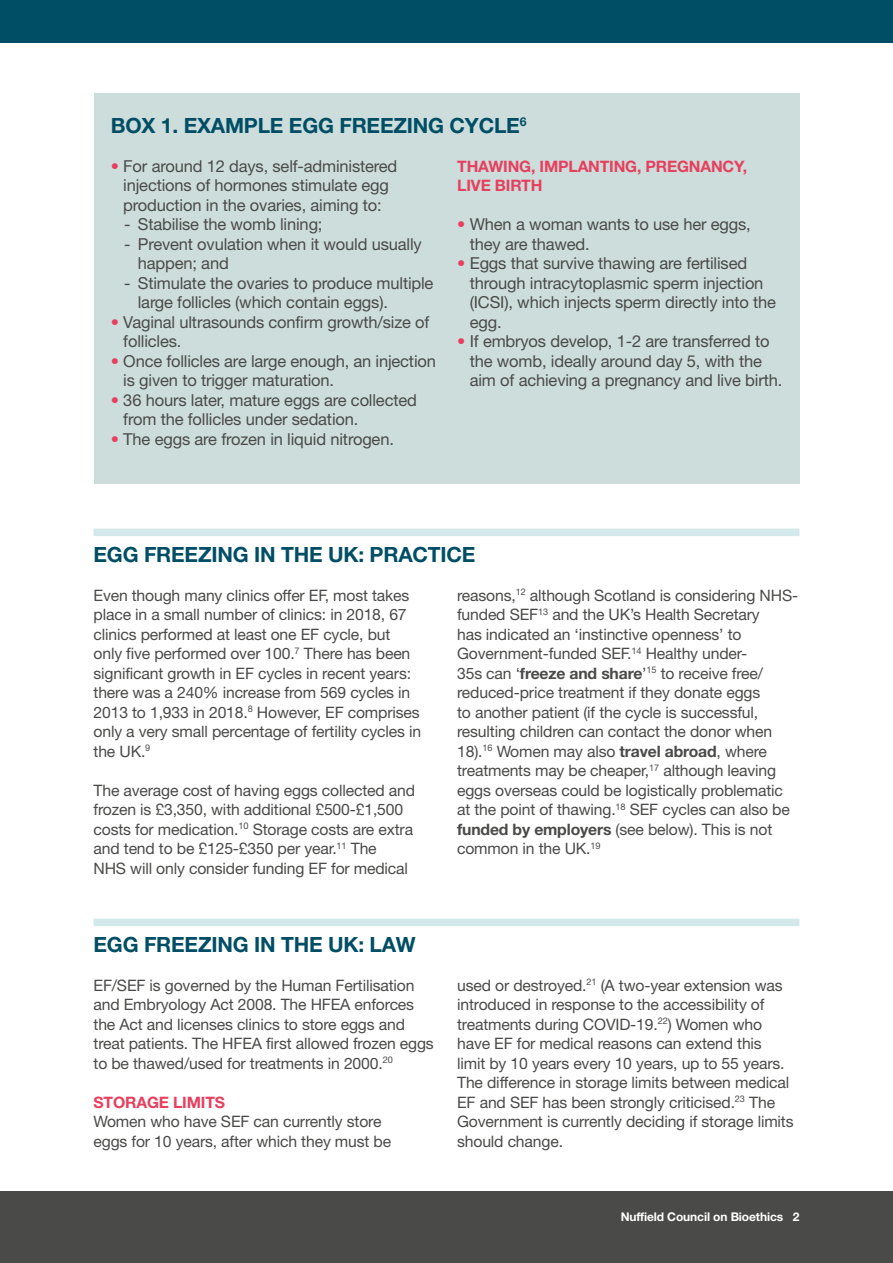
<style>
.page{position:relative;width:893px;height:1263px;background:#fff}
.page>*{position:absolute;margin:0;border:0;box-sizing:border-box;transform-origin:0 0}
.t1{font:700 21px "Helvetica Neue LT Pro";letter-spacing:-.01em;color:#004e65}
.t2{font:16.5px/19.5px "Helvetica Neue LT Pro";letter-spacing:-.01em;color:#4a4a49}
.t3{font:15.75px/19.5px "Helvetica Neue LT Pro";letter-spacing:-.01em;color:#4a4a49}
.t4{font:700 15.75px/19.5px "Helvetica Neue LT Pro";letter-spacing:-.01em;color:#e83f5e}
.t5{font:700 12px "Helvetica Neue LT Pro";letter-spacing:-.01em;color:#fff}
.s1{color:#e83f5e}
.s2{font-weight:700}
</style>
<div class="page">
<div style="left:94px;top:94px;width:705px;height:390px;background:#ccdddb"></div>
<div style="left:94px;top:529px;width:705px;height:7px;background:#d2e8eb"></div>
<div style="left:94px;top:919px;width:705px;height:7px;background:#d2e8eb"></div>
<div style="left:0;top:1191px;width:893px;height:72px;background:#4a4a49"></div>
<div style="left:0;top:0;width:893px;height:43px;background:#004e65"></div>
<h1 class="t1" style="left:111px;top:112px;width:417px">BOX 1. EXAMPLE EGG FREEZING CYCLE<sup>6</sup></h1>
<p class="t2" style="left:111px;top:156px;width:288px;text-align:center"><span class="s1">•</span> For around 12 days, self-administered injections of hormones stimulate egg production in the ovaries, aiming to:</p>
<p class="t2" style="left:124px;top:214px;width:200px">- Stabilise the womb lining;</p>
<p class="t2" style="left:138px;top:234px;width:286px;text-indent:-13px">- Prevent ovulation when it would usually happen; and</p>
<p class="t2" style="left:138px;top:273px;width:297px;text-indent:-13px">- Stimulate the ovaries to produce multiple large follicles (which contain eggs).</p>
<p class="t2" style="left:123px;top:312px;width:308px;text-indent:-13px"><span class="s1">•</span> Vaginal ultrasounds confirm growth/size of follicles.</p>
<p class="t2" style="left:123px;top:351px;width:314px;text-indent:-13px"><span class="s1">•</span> Once follicles are large enough, an injection is given to trigger maturation.</p>
<p class="t2" style="left:123px;top:390px;width:295px;text-indent:-13px"><span class="s1">•</span> 36 hours later, mature eggs are collected from the follicles under sedation.</p>
<p class="t2" style="left:111px;top:429px;width:285px"><span class="s1">•</span> The eggs are frozen in liquid nitrogen.</p>
<p class="t4" style="left:457px;top:156px;width:291px">THAWING, IMPLANTING, PREGNANCY,<br>LIVE BIRTH</p>
<p class="t2" style="left:470px;top:214px;width:283px;text-indent:-13px"><span class="s1">•</span> When a woman wants to use her eggs, they are thawed.</p>
<p class="t2" style="left:470px;top:253px;width:308px;text-indent:-13px"><span class="s1">•</span> Eggs that survive thawing are fertilised through intracytoplasmic sperm injection (ICSI), which injects sperm directly into the egg.</p>
<p class="t2" style="left:470px;top:331px;width:314px;text-indent:-13px"><span class="s1">•</span> If embryos develop, 1-2 are transferred to the womb, ideally around day 5, with the aim of achieving a pregnancy and live birth.</p>
<h1 class="t1" style="left:94px;top:541px;width:383px">EGG FREEZING IN THE UK: PRACTICE</h1>
<p class="t3" style="left:94px;top:585px;width:329px">Even though many clinics offer EF, most takes place in a small number of clinics: in 2018, 67 clinics performed at least one EF cycle, but only five performed over 100.<sup>7</sup> There has been significant growth in EF cycles in recent years: there was a 240% increase from 569 cycles in 2013 to 1,933 in 2018.<sup>8</sup> However, EF comprises only a very small percentage of fertility cycles in the UK.<sup>9</sup></p>
<p class="t3" style="left:94px;top:780px;width:323px">The average cost of having eggs collected and frozen is £3,350, with additional £500-£1,500 costs for medication.<sup>10</sup> Storage costs are extra and tend to be £125-£350 per year.<sup>11</sup> The<br>NHS will only consider funding EF for medical</p>
<p class="t3" style="left:457px;top:585px;width:343px">reasons,<sup>12</sup> although Scotland is considering NHS&shy;funded SEF<sup>13</sup> and the UK’s Health Secretary<br>has indicated an ‘instinctive openness’ to Government-funded SEF.<sup>14</sup> Healthy under-<br>35s can ‘<span class="s2">freeze and share</span>’<sup>15</sup> to receive free/ reduced-price treatment if they donate eggs<br>to another patient (if the cycle is successful, resulting children can contact the donor when 18).<sup>16</sup> Women may also <span class="s2">travel abroad</span>, where treatments may be cheaper,<sup>17</sup> although leaving eggs overseas could be logistically problematic at the point of thawing.<sup>18</sup> SEF cycles can also be <span class="s2">funded by employers</span> (see below). This is not common in the UK.<sup>19</sup></p>
<h1 class="t1" style="left:94px;top:931px;width:323px">EGG FREEZING IN THE UK: LAW</h1>
<p class="t3" style="left:94px;top:975px;width:342px">EF/SEF is governed by the Human Fertilisation and Embryology Act 2008. The HFEA enforces the Act and licenses clinics to store eggs and treat patients. The HFEA first allowed frozen eggs to be thawed/used for treatments in 2000.<sup>20</sup></p>
<p class="t4" style="left:94px;top:1092px;width:133px">STORAGE LIMITS</p>
<p class="t3" style="left:94px;top:1111px;width:299px">Women who have SEF can currently store eggs for 10 years, after which they must be</p>
<p class="t3" style="left:457px;top:975px;width:338px">used or destroyed.<sup>21</sup> (A two-year extension was introduced in response to the accessibility of treatments during COVID-19.<sup>22</sup>) Women who have EF for medical reasons can extend this limit by 10 years every 10 years, up to 55 years.<br>The difference in storage limits between medical EF and SEF has been strongly criticised.<sup>23</sup> The Government is currently deciding if storage limits should change.</p>
<p class="t5" style="left:621px;top:1209px;width:180px">Nuffield Council on Bioethics 2</p>
</div>
